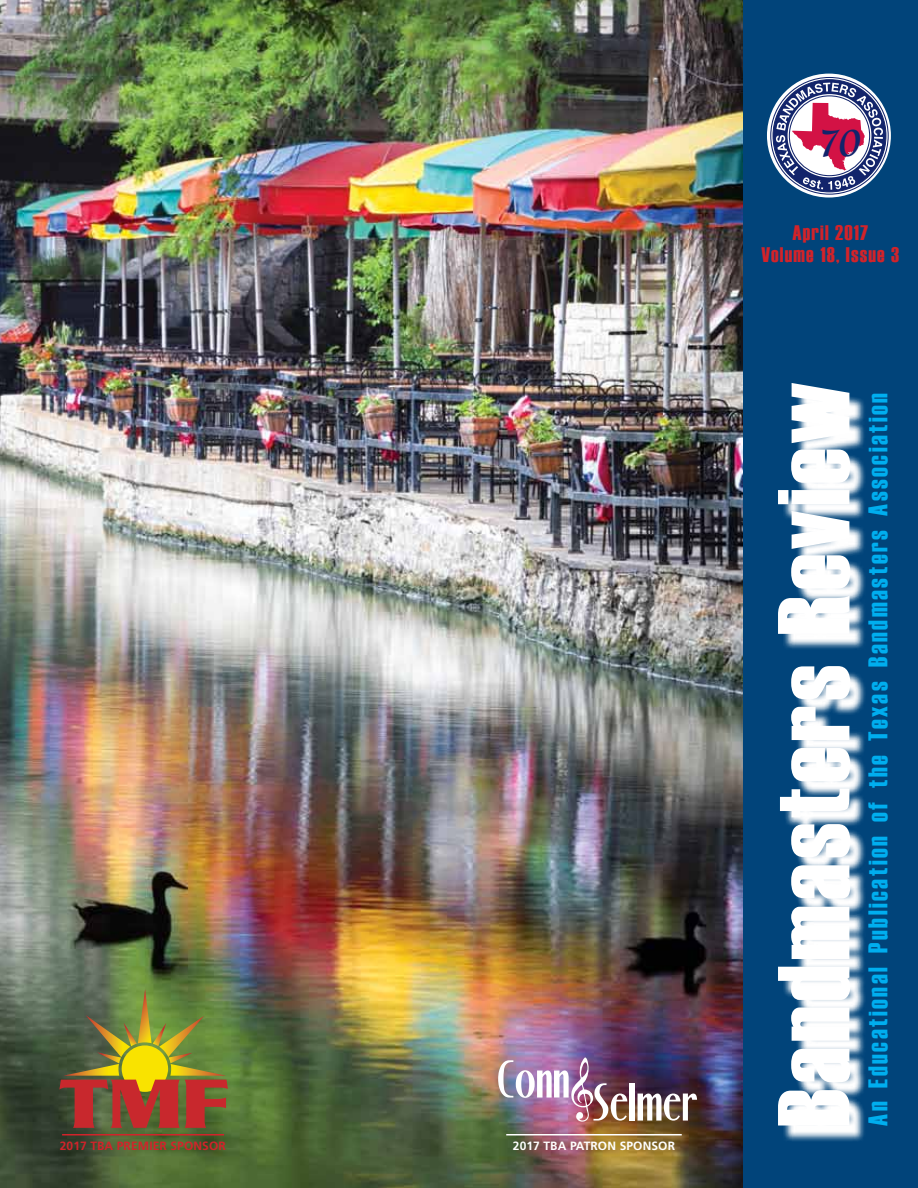
<style>
.page{position:relative;width:918px;height:1188px;background:#fff}
.page>*{position:absolute;margin:0;border:0;box-sizing:border-box;transform-origin:0 0}
.t1{font:102px "Haettenschweiler";letter-spacing:.045em;color:#fff}
.t2{font:italic 700 40.5px "Berkeley";color:#12246b}
.t3{font:27px "Haettenschweiler";letter-spacing:.1em;color:#00aeef}
.t4{font:21px/22.5px "Haettenschweiler";letter-spacing:.06em;color:#d2232a;text-align:center}
.t5{font:700 12px "Frutiger";letter-spacing:.01em;color:#d2232a}
.t6{font:700 12px "Frutiger";letter-spacing:.01em;color:#fff}
</style>
<div class="page">
<div style="left:742px;top:0;width:176px;height:1188px;background:#01447a"></div>
<img style="left:0;top:0;width:742px;height:1188px">
<svg style="left:59px;top:989px;width:169px;height:139px;background:#877236"></svg>
<hr style="left:62px;top:1134px;width:162px;height:2px;background:#d2232a">
<svg style="left:783px;top:389px;width:82px;height:752px"></svg>
<img style="left:498px;top:1057px;width:129px;height:66px">
<div style="left:630px;top:1083px;width:5px;height:38px;background:#fff"></div>
<svg style="left:638px;top:1094px;width:59px;height:27px"></svg>
<svg style="left:770px;top:77px;width:119px;height:118px"></svg>
<div style="left:824px;top:132px;width:27px;height:15px;background:#d31245"></div>
<hr style="left:506px;top:1134px;width:176px;height:2px;background:#fff">
<p class="t5" style="left:60px;top:1139px;width:168px">2017 TBA PREMIER SPONSOR</p>
<p class="t6" style="left:513px;top:1139px;width:164px">2017 TBA PATRON SPONSOR</p>
<p class="t2" style="left:819px;top:122px;width:44px">70</p>
<p class="t4" style="left:761px;top:220px;width:139px">April 2017<br>Volume 18, Issue 3</p>
<p class="t1" style="left:756px;top:1127px;width:746px;rotate:-90deg">Bandmasters Review</p>
<p class="t3" style="left:863px;top:1126px;width:735px;rotate:-90deg">An Educational Publication of the Texas Bandmasters Association</p>
</div>
